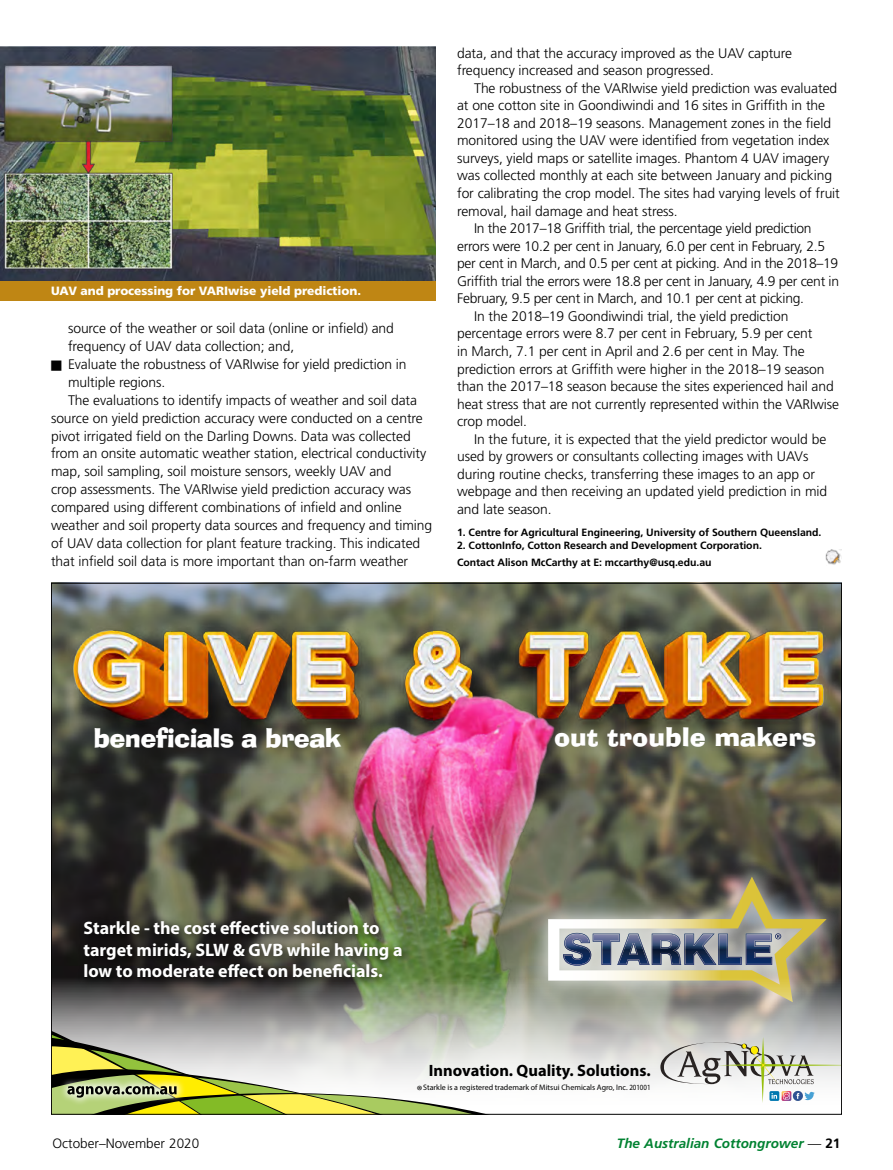
<style>
.page{position:relative;width:893px;height:1170px;background:#fff}
.page>*{position:absolute;margin:0;border:0;box-sizing:border-box;transform-origin:0 0}
.t1{font:25.5px "Ad Lib BT";letter-spacing:-.025em;color:#fff}
.t2{font:25.5px "Ad Lib BT";color:#fff}
.t3{font:700 18px/21.6px "Myriad Pro";color:#fff}
.t4{font:700 16.35px "Myriad Pro";color:#000}
.t5{font:300 13.8px/17.5px "Frutiger";letter-spacing:-.005em;color:#000}
.t6{font:italic 700 13.5px "Frutiger";color:#008231}
.t7{font:300 13.5px "Frutiger";color:#000}
.t8{font:900 12px "Frutiger";letter-spacing:-.005em;color:#fff}
.t9{font:700 10.5px/17.2px "Frutiger";letter-spacing:-.005em;color:#000}
.t10{font:7.95px "Myriad Pro";color:#000}
.s1{font-size:13.5px}
.s2{font-weight:300;font-style:normal;color:#000}
.s3{font-style:normal;color:#000}
</style>
<div class="page">
<img style="left:825px;top:549px;width:17px;height:16px">
<img style="left:1px;top:47px;width:435px;height:234px">
<div style="left:0;top:281px;width:436px;height:20px;background:#bf8614"></div>
<img style="left:53px;top:772px;width:787px;height:205px">
<img style="left:53px;top:585px;width:787px;height:187px">
<div style="left:525px;top:855px;width:317px;height:168px;background:#fff;opacity:.75"></div>
<img style="left:609px;top:876px;width:218px;height:101px">
<img style="left:287px;top:668px;width:322px;height:309px">
<svg style="left:53px;top:977px;width:787px;height:126px"></svg>
<div style="left:78px;top:915px;width:336px;height:74px;background:#000;opacity:.61"></div>
<svg style="left:660px;top:1036px;width:180px;height:66px"></svg>
<svg style="left:53px;top:991px;width:437px;height:16px;background:#717569"></svg>
<svg style="left:53px;top:1007px;width:455px;height:105px"></svg>
<p class="t8" style="left:51px;top:284px;width:312px">UAV and processing for VARIwise yield prediction.</p>
<p class="t5" style="left:68px;top:319px;width:327px">source of the weather or soil data (online or infield) and</p>
<p class="t5" style="left:68px;top:337px;width:228px">frequency of UAV data collection; and,</p>
<p class="t5" style="left:68px;top:355px;width:340px">Evaluate the robustness of VARIwise for yield prediction in</p>
<p class="t5" style="left:68px;top:373px;width:99px">multiple regions.</p>
<p class="t5" style="left:68px;top:391px;width:350px">The evaluations to identify impacts of weather and soil data</p>
<p class="t5" style="left:51px;top:409px;width:373px">source on yield prediction accuracy were conducted on a centre</p>
<p class="t5" style="left:51px;top:427px;width:361px">pivot irrigated field on the Darling Downs. Data was collected</p>
<p class="t5" style="left:51px;top:445px;width:377px">from an onsite automatic weather station, electrical conductivity</p>
<p class="t5" style="left:51px;top:462px;width:342px">map, soil sampling, soil moisture sensors, weekly UAV and</p>
<p class="t5" style="left:51px;top:480px;width:362px">crop assessments. The VARIwise yield prediction accuracy was</p>
<p class="t5" style="left:51px;top:498px;width:352px">compared using different combinations of infield and online</p>
<p class="t5" style="left:51px;top:516px;width:383px">weather and soil property data sources and frequency and timing</p>
<p class="t5" style="left:51px;top:534px;width:371px">of UAV data collection for plant feature tracking. This indicated</p>
<p class="t5" style="left:51px;top:552px;width:359px">that infield soil data is more important than on-farm weather</p>
<p class="t5" style="left:457px;top:44px;width:337px">data, and that the accuracy improved as the UAV capture frequency increased and season progressed.</p>
<p class="t5" style="left:474px;top:79px;width:365px">The robustness of the VARIwise yield prediction was evaluated</p>
<p class="t5" style="left:457px;top:97px;width:370px">at one cotton site in Goondiwindi and 16 sites in Griffith in the</p>
<p class="t5" style="left:457px;top:114px;width:375px">2017–18 and 2018–19 seasons. Management zones in the field</p>
<p class="t5" style="left:457px;top:132px;width:374px">monitored using the UAV were identified from vegetation index</p>
<p class="t5" style="left:457px;top:149px;width:374px">surveys, yield maps or satellite images. Phantom 4 UAV imagery</p>
<p class="t5" style="left:457px;top:167px;width:377px">was collected monthly at each site between January and picking</p>
<p class="t5" style="left:457px;top:184px;width:384px">for calibrating the crop model. The sites had varying levels of fruit</p>
<p class="t5" style="left:457px;top:202px;width:222px">removal, hail damage and heat stress.</p>
<p class="t5" style="left:474px;top:219px;width:339px">In the 2017–18 Griffith trial, the percentage yield prediction</p>
<p class="t5" style="left:457px;top:237px;width:369px">errors were 10.2 per cent in January, 6.0 per cent in February, 2.5</p>
<p class="t5" style="left:457px;top:254px;width:383px">per cent in March, and 0.5 per cent at picking. And in the 2018–19</p>
<p class="t5" style="left:457px;top:272px;width:383px">Griffith trial the errors were 18.8 per cent in January, 4.9 per cent in</p>
<p class="t5" style="left:457px;top:290px;width:349px">February, 9.5 per cent in March, and 10.1 per cent at picking.</p>
<p class="t5" style="left:474px;top:307px;width:316px">In the 2018–19 Goondiwindi trial, the yield prediction</p>
<p class="t5" style="left:457px;top:325px;width:357px">percentage errors were 8.7 per cent in February, 5.9 per cent</p>
<p class="t5" style="left:457px;top:342px;width:349px">in March, 7.1 per cent in April and 2.6 per cent in May. The</p>
<p class="t5" style="left:457px;top:360px;width:369px">prediction errors at Griffith were higher in the 2018–19 season</p>
<p class="t5" style="left:457px;top:377px;width:378px">than the 2017–18 season because the sites experienced hail and</p>
<p class="t5" style="left:457px;top:395px;width:384px">heat stress that are not currently represented within the VARIwise</p>
<p class="t5" style="left:457px;top:412px;width:71px">crop model.</p>
<p class="t5" style="left:474px;top:430px;width:354px">In the future, it is expected that the yield predictor would be</p>
<p class="t5" style="left:457px;top:447px;width:353px">used by growers or consultants collecting images with UAVs</p>
<p class="t5" style="left:457px;top:465px;width:359px">during routine checks, transferring these images to an app or</p>
<p class="t5" style="left:457px;top:482px;width:372px">webpage and then receiving an updated yield prediction in mid</p>
<p class="t5" style="left:457px;top:500px;width:96px">and late season.</p>
<p class="t9" style="left:457px;top:523px;width:366px">1. Centre for Agricultural Engineering, University of Southern Queensland.</p>
<p class="t9" style="left:457px;top:536px;width:306px">2. CottonInfo, Cotton Research and Development Corporation.<br>Contact Alison McCarthy at E: mccarthy@usq.edu.au</p>
<h1 class="t1" style="left:93px;top:721px;width:250px">beneficials a break</h1>
<h1 class="t2" style="left:554px;top:721px;width:263px">out trouble makers</h1>
<h2 class="t3" style="left:83px;top:916px;width:321px">Starkle - the cost effective solution to target mirids, SLW &amp; GVB while having a low to moderate effect on beneficials.</h2>
<p class="t4" style="left:429px;top:1059px;width:223px">Innovation. Quality. Solutions.</p>
<p class="t10" style="left:417px;top:1082px;width:235px"><span class="s1">®</span>Starkle is a registered trademark of Mitsui Chemicals Agro, Inc. 201001</p>
<p class="t7" style="left:53px;top:1135px;width:148px">October–November 2020</p>
<p class="t6" style="left:617px;top:1135px;width:225px">The Australian Cottongrower <span class="s2">—</span> <span class="s3">21</span></p>
</div>
